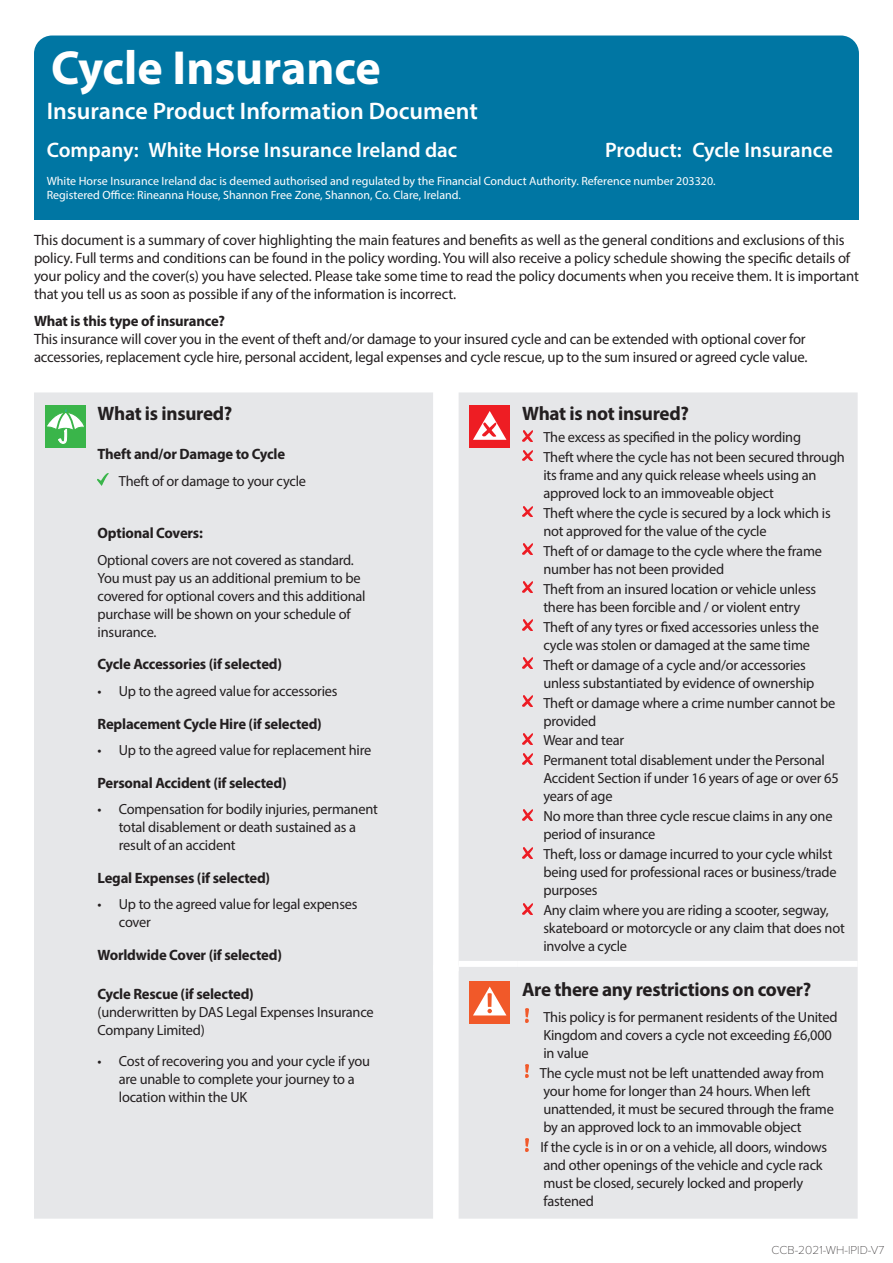
<style>
.page{position:relative;width:893px;height:1263px;background:#fff}
.page>*{position:absolute;margin:0;border:0;box-sizing:border-box;transform-origin:0 0}
.t1{font:700 48px "Myriad Pro";color:#fff}
.t2{font:600 24px "Myriad Pro";color:#fff}
.t3{font:600 21px "Myriad Pro";color:#fff}
.Cover_subhead{font:700 19.5px "Myriad Pro";letter-spacing:-.015em;color:#231f20}
.Form_intro{font:15px/18px "Myriad Pro";letter-spacing:-.01em;color:#231f20}
.Cover_subhead-2{font:15px/18px "Myriad Pro";letter-spacing:-.015em;color:#231f20}
.Covered_Bullets_-_He{font:700 15px "Myriad Pro";letter-spacing:-.015em;color:#231f20}
.Cover_subhead-3{font:700 15px "Myriad Pro";letter-spacing:-.015em;color:#231f20}
.Covered_bullets{font:14.7px/18px "Myriad Pro";letter-spacing:-.015em;color:#231f20}
.t4{font:12px/14.4px "Myriad Pro";color:#fff}
.t5{font:100 12px "Proxima Nova T";color:#231f20}
</style>
<div class="page">
<div style="left:34px;top:177px;width:825px;height:43px;background:#0076a3"></div>
<div style="left:34px;top:36px;width:825px;height:178px;background:#0076a3;border-radius:18px"></div>
<div style="left:34px;top:392px;width:824px;height:827px;background:#e6e7e9"></div>
<div style="left:459px;top:961px;width:59px;height:6px;background:#fff"></div>
<div style="left:518px;top:961px;width:340px;height:6px;background:#fff"></div>
<div style="left:433px;top:965px;width:26px;height:6px;background:#fff"></div>
<div style="left:45px;top:405px;width:41px;height:43px;background:#3ab54a"></div>
<svg style="left:47px;top:408px;width:37px;height:36px"></svg>
<svg style="left:98px;top:474px;width:10px;height:12px"></svg>
<div style="left:469px;top:405px;width:41px;height:43px;background:#ee1d23"></div>
<svg style="left:473px;top:411px;width:33px;height:29px"></svg>
<svg style="left:522px;top:430px;width:11px;height:11px"></svg>
<svg style="left:522px;top:450px;width:11px;height:11px"></svg>
<svg style="left:522px;top:506px;width:11px;height:11px"></svg>
<svg style="left:522px;top:544px;width:11px;height:11px"></svg>
<svg style="left:522px;top:582px;width:11px;height:11px"></svg>
<svg style="left:522px;top:620px;width:11px;height:11px"></svg>
<svg style="left:522px;top:658px;width:11px;height:10px"></svg>
<svg style="left:522px;top:696px;width:11px;height:10px"></svg>
<svg style="left:522px;top:733px;width:11px;height:11px"></svg>
<svg style="left:522px;top:753px;width:11px;height:11px"></svg>
<svg style="left:522px;top:809px;width:11px;height:11px"></svg>
<svg style="left:522px;top:847px;width:11px;height:11px"></svg>
<svg style="left:522px;top:903px;width:11px;height:11px"></svg>
<div style="left:469px;top:981px;width:41px;height:42px;background:#f15929"></div>
<svg style="left:473px;top:987px;width:33px;height:28px"></svg>
<svg style="left:525px;top:1009px;width:4px;height:13px"></svg>
<img style="left:525px;top:1064px;width:4px;height:14px">
<img style="left:525px;top:1138px;width:4px;height:14px">
<h1 class="t1" style="left:51px;top:37px;width:331px">Cycle Insurance</h1>
<h2 class="t2" style="left:47px;top:96px;width:433px">Insurance Product Information Document</h2>
<h3 class="t3" style="left:47px;top:137px;width:412px">Company: White Horse Insurance Ireland dac</h3>
<h3 class="t3" style="left:605px;top:137px;width:229px">Product: Cycle Insurance</h3>
<p class="t4" style="left:47px;top:173px;width:670px">White Horse Insurance Ireland dac is deemed authorised and regulated by the Financial Conduct Authority. Reference number 203320.<br>Registered Office: Rineanna House, Shannon Free Zone, Shannon, Co. Clare, Ireland.</p>
<p class="Form_intro" style="left:34px;top:231px;width:826px">This document is a summary of cover highlighting the main features and benefits as well as the general conditions and exclusions of this policy. Full terms and conditions can be found in the policy wording. You will also receive a policy schedule showing the specific details of your policy and the cover(s) you have selected. Please take some time to read the policy documents when you receive them. It is important that you tell us as soon as possible if any of the information is incorrect.</p>
<p class="Cover_subhead-3" style="left:34px;top:311px;width:193px">What is this type of insurance?</p>
<p class="Cover_subhead-2" style="left:34px;top:329px;width:775px">This insurance will cover you in the event of theft and/or damage to your insured cycle and can be extended with optional cover for accessories, replacement cycle hire, personal accident, legal expenses and cycle rescue, up to the sum insured or agreed cycle value.</p>
<p class="Cover_subhead" style="left:98px;top:401px;width:136px">What is insured?</p>
<p class="Covered_Bullets_-_He" style="left:98px;top:444px;width:189px">Theft and/or Damage to Cycle</p>
<p class="Covered_bullets" style="left:119px;top:471px;width:189px">Theft of or damage to your cycle</p>
<p class="Covered_Bullets_-_He" style="left:98px;top:523px;width:107px">Optional Covers:</p>
<p class="Covered_bullets" style="left:98px;top:551px;width:270px">Optional covers are not covered as standard.<br>You must pay us an additional premium to be covered for optional covers and this additional purchase will be shown on your schedule of insurance.</p>
<p class="Covered_Bullets_-_He" style="left:98px;top:654px;width:186px">Cycle Accessories (if selected)</p>
<p class="Covered_bullets" style="left:98px;top:682px;width:242px">• Up to the agreed value for accessories</p>
<p class="Covered_Bullets_-_He" style="left:98px;top:714px;width:226px">Replacement Cycle Hire (if selected)</p>
<p class="Covered_bullets" style="left:98px;top:741px;width:275px">• Up to the agreed value for replacement hire</p>
<p class="Covered_Bullets_-_He" style="left:98px;top:773px;width:191px">Personal Accident (if selected)</p>
<p class="Covered_bullets" style="left:119px;top:800px;width:260px;text-indent:-21px">• Compensation for bodily injuries, permanent total disablement or death sustained as a result of an accident</p>
<p class="Covered_Bullets_-_He" style="left:98px;top:868px;width:174px">Legal Expenses (if selected)</p>
<p class="Covered_bullets" style="left:119px;top:895px;width:240px;text-indent:-21px">• Up to the agreed value for legal expenses cover</p>
<p class="Covered_Bullets_-_He" style="left:98px;top:945px;width:186px">Worldwide Cover (if selected)</p>
<p class="Covered_Bullets_-_He" style="left:98px;top:984px;width:158px">Cycle Rescue (if selected)</p>
<p class="Covered_bullets" style="left:98px;top:1003px;width:278px">(underwritten by DAS Legal Expenses Insurance<br>Company Limited)</p>
<p class="Covered_bullets" style="left:119px;top:1052px;width:253px;text-indent:-21px">• Cost of recovering you and your cycle if you are unable to complete your journey to a location within the UK</p>
<p class="Cover_subhead" style="left:522px;top:401px;width:168px">What is not insured?</p>
<p class="Covered_bullets" style="left:543px;top:428px;width:259px">The excess as specified in the policy wording</p>
<p class="Covered_bullets" style="left:543px;top:448px;width:303px">Theft where the cycle has not been secured through its frame and any quick release wheels using an approved lock to an immoveable object</p>
<p class="Covered_bullets" style="left:543px;top:504px;width:289px">Theft where the cycle is secured by a lock which is not approved for the value of the cycle</p>
<p class="Covered_bullets" style="left:543px;top:542px;width:280px">Theft of or damage to the cycle where the frame number has not been provided</p>
<p class="Covered_bullets" style="left:543px;top:580px;width:274px">Theft from an insured location or vehicle unless there has been forcible and / or violent entry</p>
<p class="Covered_bullets" style="left:543px;top:617px;width:277px">Theft of any tyres or fixed accessories unless the cycle was stolen or damaged at the same time</p>
<p class="Covered_bullets" style="left:543px;top:655px;width:273px">Theft or damage of a cycle and/or accessories unless substantiated by evidence of ownership</p>
<p class="Covered_bullets" style="left:543px;top:693px;width:293px">Theft or damage where a crime number cannot be provided</p>
<p class="Covered_bullets" style="left:543px;top:731px;width:82px">Wear and tear</p>
<p class="Covered_bullets" style="left:543px;top:751px;width:297px">Permanent total disablement under the Personal<br>Accident Section if under 16 years of age or over 65 years of age</p>
<p class="Covered_bullets" style="left:543px;top:807px;width:291px">No more than three cycle rescue claims in any one period of insurance</p>
<p class="Covered_bullets" style="left:543px;top:845px;width:295px">Theft, loss or damage incurred to your cycle whilst being used for professional races or business/trade purposes</p>
<p class="Covered_bullets" style="left:543px;top:901px;width:303px">Any claim where you are riding a scooter, segway, skateboard or motorcycle or any claim that does not involve a cycle</p>
<p class="Cover_subhead" style="left:522px;top:976px;width:291px">Are there any restrictions on cover?</p>
<p class="Covered_bullets" style="left:543px;top:1008px;width:296px">This policy is for permanent residents of the United<br>Kingdom and covers a cycle not exceeding £6,000 in value</p>
<p class="Covered_bullets" style="left:540px;top:1064px;width:295px">The cycle must not be left unattended away from your home for longer than 24 hours. When left unattended, it must be secured through the frame by an approved lock to an immovable object</p>
<p class="Covered_bullets" style="left:540px;top:1138px;width:288px">If the cycle is in or on a vehicle, all doors, windows and other openings of the vehicle and cycle rack must be closed, securely locked and properly fastened</p>
<p class="t5" style="left:771px;top:1243px;width:115px">CCB-2021-WH-IPID-V7</p>
</div>
